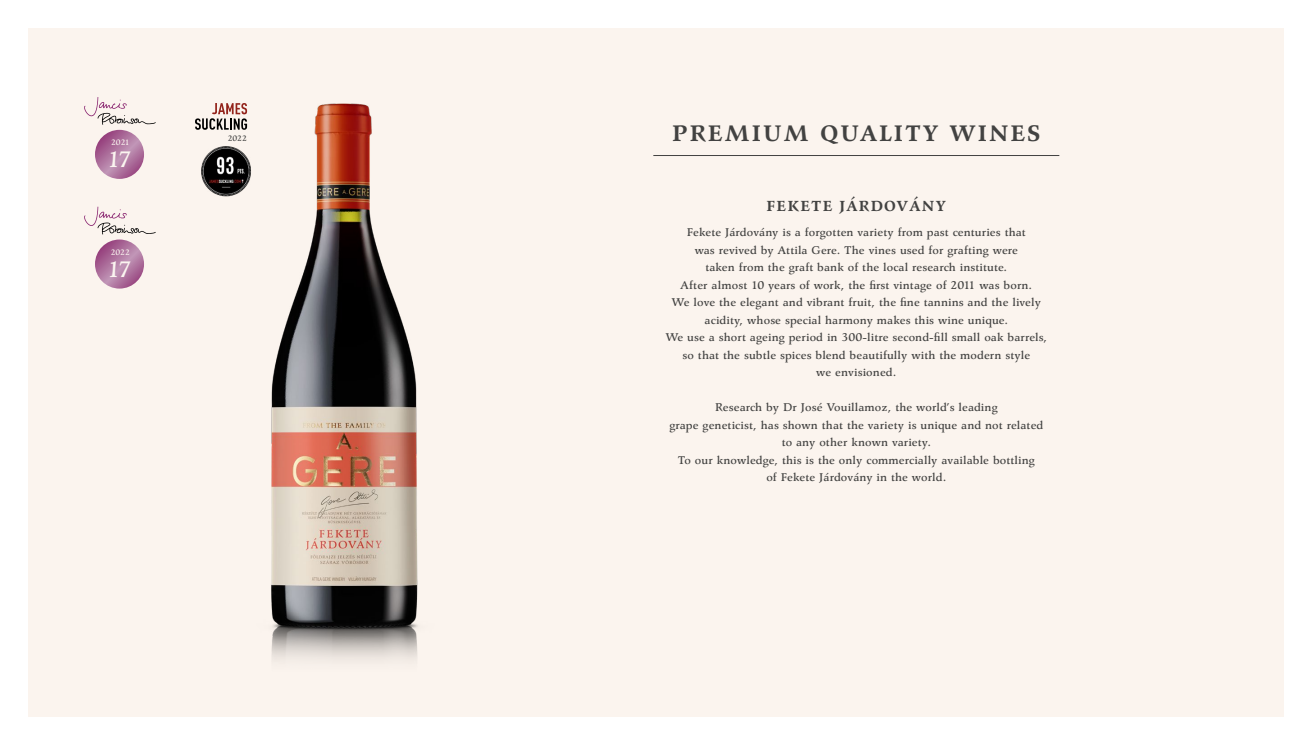
<style>
.page{position:relative;width:1312px;height:745px;background:#fff}
.page>*{position:absolute;margin:0;border:0;box-sizing:border-box;transform-origin:0 0}
.t1{font:700 25px "Agfa Wile Roman Std";letter-spacing:.075em;color:#424241}
.t2{font:500 25px "Agfa Wile Roman Std Medium HU";color:#fbf5f0}
.t3{font:700 16.25px "Agfa Wile Roman Std";letter-spacing:.075em;color:#424241}
.t4{font:500 12.5px/17.5px "Agfa Wile Roman Std Medium HU";letter-spacing:.01em;color:#424241;text-align:center}
.t5{font:500 8.75px "Agfa Wile Roman Std Medium HU";letter-spacing:-.01em;color:#fbf5f0}
.t6{font:500 8.75px "Agfa Wile Roman Std Medium HU";color:#424241}
</style>
<div class="page">
<div style="left:28px;top:28px;width:1255px;height:688px;background:#fbf4ee"></div>
<img style="left:247px;top:103px;width:171px;height:558px">
<svg style="left:95px;top:130px;width:49px;height:49px;background:#ae729e"></svg>
<svg style="left:84px;top:97px;width:72px;height:28px"></svg>
<img style="left:201px;top:142px;width:54px;height:58px">
<svg style="left:195px;top:103px;width:52px;height:27px"></svg>
<hr style="left:653px;top:155px;width:406px;height:1px;background:#424241">
<svg style="left:95px;top:239px;width:49px;height:49px;background:#af739f"></svg>
<svg style="left:84px;top:206px;width:72px;height:28px"></svg>
<p class="t5" style="left:111px;top:137px;width:20px">2021</p>
<h1 class="t2" style="left:107px;top:145px;width:28px">17</h1>
<p class="t5" style="left:111px;top:246px;width:21px">2022</p>
<h1 class="t2" style="left:107px;top:254px;width:28px">17</h1>
<p class="t6" style="left:228px;top:133px;width:21px">2022</p>
<h1 class="t1" style="left:672px;top:118px;width:370px">PREMIUM QUALITY WINES</h1>
<h2 class="t3" style="left:766px;top:196px;width:181px">FEKETE JÁRDOVÁNY</h2>
<p class="t4" style="left:665px;top:223px;width:383px">Fekete Járdovány is a forgotten variety from past centuries that<br>was revived by Attila Gere. The vines used for grafting were<br>taken from the graft bank of the local research institute.<br>After almost 10 years of work, the first vintage of 2011 was born.<br>We love the elegant and vibrant fruit, the fine tannins and the lively acidity, whose special harmony makes this wine unique.<br>We use a short ageing period in 300-litre second-fill small oak barrels, so that the subtle spices blend beautifully with the modern style<br>we envisioned.</p>
<p class="t4" style="left:669px;top:398px;width:375px">Research by Dr José Vouillamoz, the world’s leading<br>grape geneticist, has shown that the variety is unique and not related to any other known variety.<br>To our knowledge, this is the only commercially available bottling<br>of Fekete Járdovány in the world.</p>
</div>
